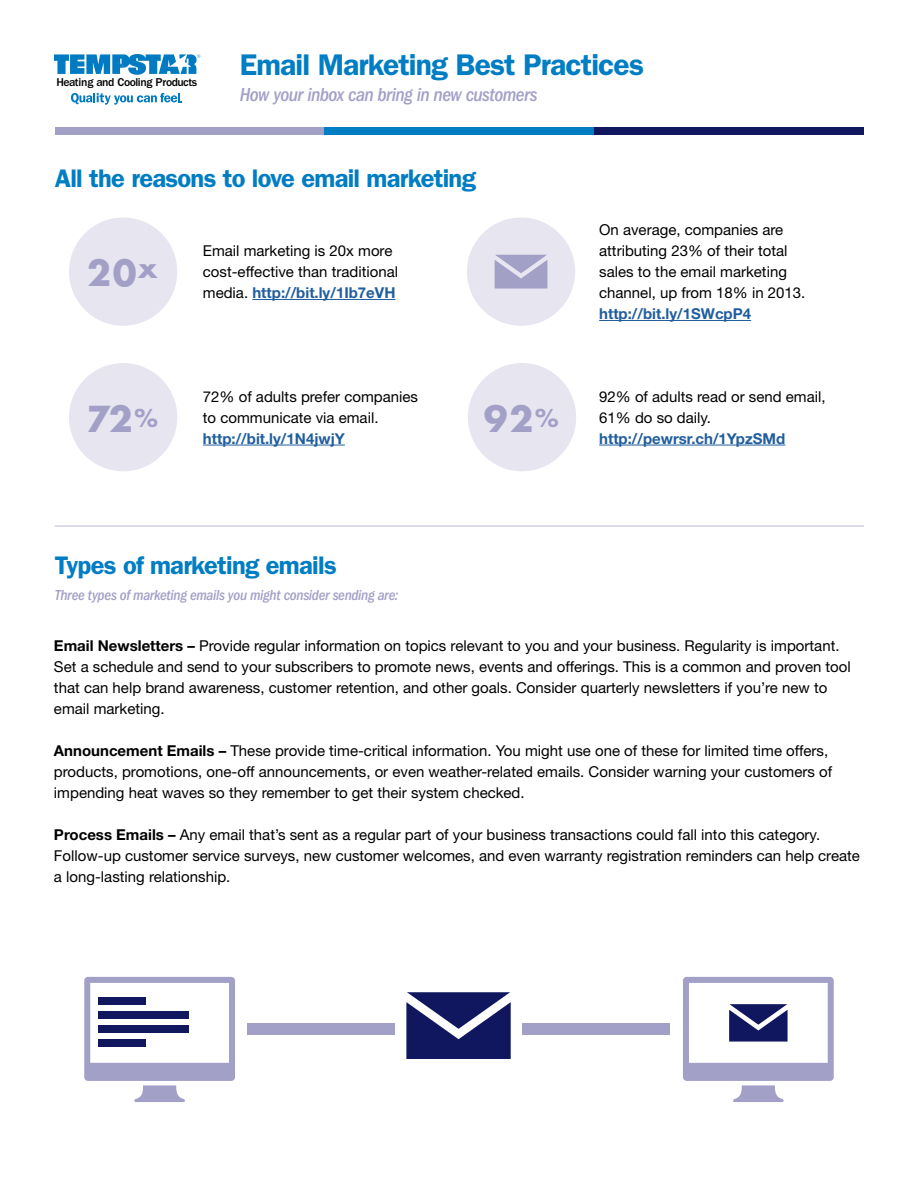
<style>
.page{position:relative;width:918px;height:1188px;background:#fff}
.page>*{position:absolute;margin:0;border:0;box-sizing:border-box;transform-origin:0 0}
.t1{font:700 34.8px "Futura Std";color:#a3a0c8}
.t2{font:600 30px "ITC Franklin Gothic Std";letter-spacing:-.03em;color:#007dc3}
.t3{font:600 25.5px "ITC Franklin Gothic Std";letter-spacing:-.03em;color:#007dc3}
.t4{font:italic 500 condensed 19.5px "ITC Franklin Gothic Std";letter-spacing:-.03em;color:#a3a0c8}
.t5{font:15px/21px "Helvetica Neue LT Std";color:#000}
.t6{font:700 15px "Helvetica Neue LT Std";color:#215e9e}
.t7{font:italic 500 condensed 15px "ITC Franklin Gothic Std";letter-spacing:-.02em;color:#a3a0c8}
.t8{font:500 11.85px "ITC Franklin Gothic Std";letter-spacing:-.04em;color:#000}
.s1{font-weight:700;color:#215e9e}
.s2{font-size:24px}
.s3{font-weight:700}
</style>
<div class="page">
<div style="left:55px;top:127px;width:269px;height:8px;background:#a3a0c8"></div>
<div style="left:324px;top:127px;width:270px;height:8px;background:#007dc3"></div>
<div style="left:594px;top:127px;width:270px;height:8px;background:#11175e"></div>
<div style="left:69px;top:218px;width:108px;height:108px;background:#e6e5f0;border-radius:50%"></div>
<div style="left:69px;top:363px;width:108px;height:108px;background:#e6e5f0;border-radius:50%"></div>
<div style="left:467px;top:218px;width:108px;height:108px;background:#e6e5f0;border-radius:50%"></div>
<hr style="left:252px;top:299px;width:143px;height:1px;background:#215e9e">
<hr style="left:203px;top:445px;width:142px;height:1px;background:#215e9e">
<hr style="left:599px;top:320px;width:152px;height:1px;background:#215e9e">
<hr style="left:599px;top:445px;width:186px;height:1px;background:#215e9e">
<svg style="left:495px;top:255px;width:52px;height:34px"></svg>
<hr style="left:55px;top:525px;width:809px;height:2px;background:#a3a0c8">
<svg style="left:84px;top:977px;width:151px;height:125px"></svg>
<div style="left:247px;top:1024px;width:423px;height:11px;background:#a3a0c8"></div>
<div style="left:396px;top:985px;width:126px;height:76px;background:#fff"></div>
<div style="left:98px;top:998px;width:47px;height:7px;background:#11175e"></div>
<div style="left:98px;top:1040px;width:47px;height:7px;background:#11175e"></div>
<div style="left:98px;top:1026px;width:91px;height:7px;background:#11175e"></div>
<div style="left:98px;top:1012px;width:91px;height:7px;background:#11175e"></div>
<svg style="left:683px;top:977px;width:151px;height:125px"></svg>
<svg style="left:406px;top:992px;width:105px;height:67px"></svg>
<div style="left:468px;top:363px;width:108px;height:108px;background:#e6e5f0;border-radius:50%"></div>
<svg style="left:54px;top:54px;width:146px;height:21px"></svg>
<svg style="left:71px;top:93px;width:111px;height:12px"></svg>
<p class="t8" style="left:57px;top:76px;width:142px">Heating and Cooling Products</p>
<h2 class="t2" style="left:240px;top:47px;width:406px">Email Marketing Best Practices</h2>
<h3 class="t4" style="left:240px;top:83px;width:299px">How your inbox can bring in new customers</h3>
<h3 class="t3" style="left:55px;top:163px;width:423px">All the reasons to love email marketing</h3>
<h1 class="t1" style="left:87px;top:250px;width:72px">20<sup>x</sup></h1>
<p class="t5" style="left:203px;top:240px;width:197px">Email marketing is 20x more cost-effective than traditional media. <span class="s1">http://bit.ly/1Ib7eVH</span></p>
<h1 class="t1" style="left:87px;top:395px;width:73px">72<span class="s2">%</span></h1>
<p class="t5" style="left:203px;top:386px;width:217px">72% of adults prefer companies to communicate via email.</p>
<p class="t6" style="left:203px;top:429px;width:143px">http://bit.ly/1N4jwjY</p>
<h1 class="t1" style="left:484px;top:395px;width:76px">92<span class="s2">%</span></h1>
<p class="t5" style="left:599px;top:219px;width:208px">On average, companies are attributing 23% of their total sales to the email marketing channel, up from 18% in 2013.</p>
<p class="t6" style="left:599px;top:304px;width:153px">http://bit.ly/1SWcpP4</p>
<p class="t5" style="left:599px;top:386px;width:228px">92% of adults read or send email,<br>61% do so daily.</p>
<p class="t6" style="left:599px;top:429px;width:188px">http://pewrsr.ch/1YpzSMd</p>
<h3 class="t3" style="left:55px;top:550px;width:284px">Types of marketing emails</h3>
<p class="t7" style="left:55px;top:587px;width:345px">Three types of marketing emails you might consider sending are:</p>
<p class="t5" style="left:54px;top:635px;width:798px"><span class="s3">Email Newsletters –</span> Provide regular information on topics relevant to you and your business. Regularity is important.<br>Set a schedule and send to your subscribers to promote news, events and offerings. This is a common and proven tool that can help brand awareness, customer retention, and other goals. Consider quarterly newsletters if you’re new to email marketing.</p>
<p class="t5" style="left:54px;top:740px;width:780px"><span class="s3">Announcement Emails –</span> These provide time-critical information. You might use one of these for limited time offers, products, promotions, one-off announcements, or even weather-related emails. Consider warning your customers of impending heat waves so they remember to get their system checked.</p>
<p class="t5" style="left:54px;top:824px;width:807px"><span class="s3">Process Emails –</span> Any email that’s sent as a regular part of your business transactions could fall into this category.<br>Follow-up customer service surveys, new customer welcomes, and even warranty registration reminders can help create a long-lasting relationship.</p>
</div>
